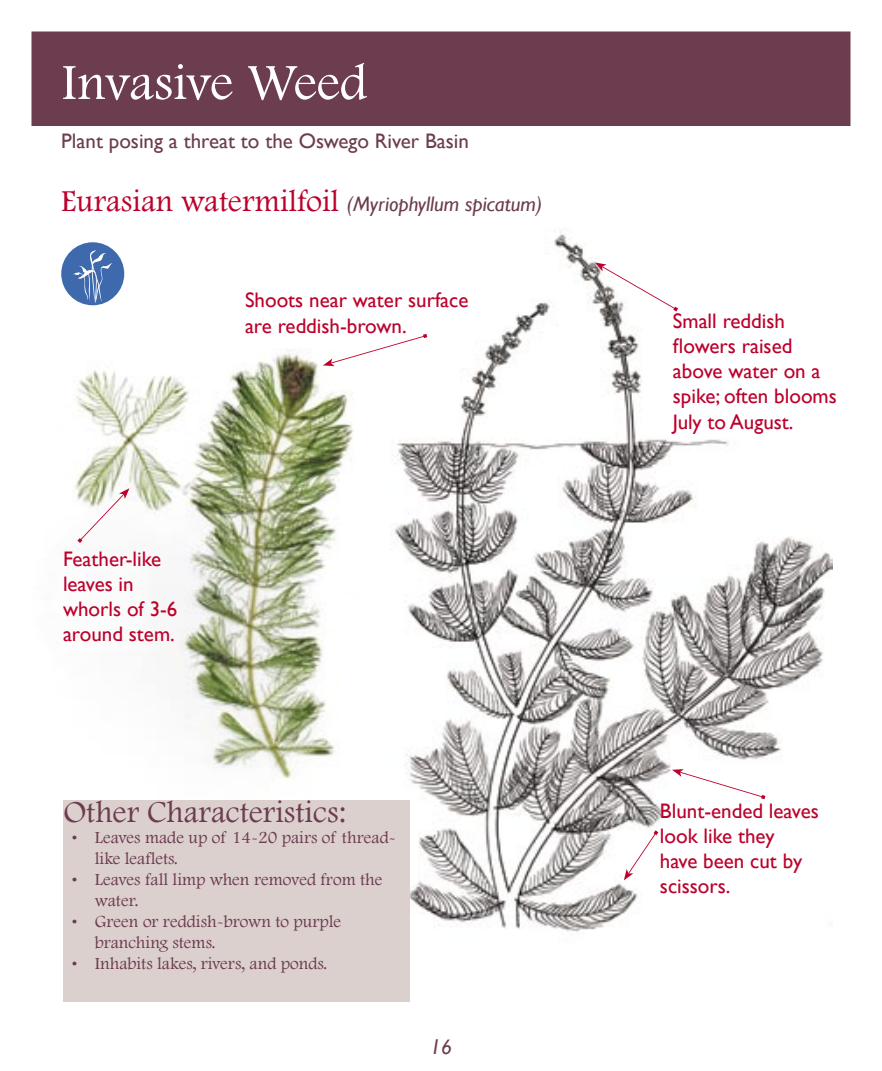
<style>
.page{position:relative;width:882px;height:1071px;background:#fff}
.page>*{position:absolute;margin:0;border:0;box-sizing:border-box;transform-origin:0 0}
.t1{font:52.5px "Footlight MT Light";letter-spacing:-.005em;color:#fff}
.t2{font:31.5px "Footlight MT Light";color:#6c3c4f}
.t3{font:21px/25.2px "Gill Sans";color:#bc002c}
.t4{font:italic 21px "Gill Sans";color:#6c3c4f}
.t5{font:21px "Gill Sans";color:#6c3c4f}
.t6{font:17.5px/21px "Footlight MT Light";color:#6c3c4f}
.s1{font-family:"Footlight MT Light";font-style:normal;font-size:31.5px;color:#bc002c}
</style>
<div class="page">
<img style="left:74px;top:349px;width:280px;height:430px">
<img style="left:394px;top:231px;width:438px;height:701px">
<div style="left:61px;top:242px;width:63px;height:63px;background:#3e69ac;border-radius:50%"></div>
<svg style="left:73px;top:250px;width:40px;height:53px"></svg>
<div style="left:32px;top:32px;width:818px;height:94px;background:#6c3c4f"></div>
<div style="left:63px;top:800px;width:347px;height:202px;background:#dcd0cf"></div>
<svg style="left:672px;top:769px;width:93px;height:30px"></svg>
<svg style="left:624px;top:830px;width:34px;height:50px"></svg>
<svg style="left:323px;top:334px;width:104px;height:32px"></svg>
<svg style="left:77px;top:488px;width:53px;height:55px"></svg>
<svg style="left:595px;top:262px;width:83px;height:50px"></svg>
<h1 class="t1" style="left:61px;top:51px;width:308px">Invasive Weed</h1>
<p class="t5" style="left:61px;top:129px;width:409px">Plant posing a threat to the Oswego River Basin</p>
<p class="t4" style="left:61px;top:192px;width:483px"><span class="s1">Eurasian watermilfoil</span> (Myriophyllum spicatum)</p>
<p class="t3" style="left:245px;top:288px;width:225px">Shoots near water surface are reddish-brown.</p>
<p class="t3" style="left:63px;top:546px;width:116px">Feather-like leaves in whorls of 3-6 around stem.</p>
<h2 class="t2" style="left:63px;top:793px;width:284px">Other Characteristics:</h2>
<p class="t6" style="left:95px;top:827px;width:303px">Leaves made up of 14-20 pairs of thread&shy;like leaflets.<br>Leaves fall limp when removed from the water.<br>Green or reddish-brown to purple branching stems.<br>Inhabits lakes, rivers, and ponds.</p>
<p class="t6" style="left:72px;top:827px;width:6px">•</p>
<p class="t6" style="left:72px;top:869px;width:6px">•</p>
<p class="t6" style="left:72px;top:911px;width:6px">•</p>
<p class="t6" style="left:72px;top:953px;width:6px">•</p>
<p class="t4" style="left:430px;top:1035px;width:23px">16</p>
<p class="t3" style="left:673px;top:308px;width:166px">Small reddish flowers raised above water on a spike; often blooms<br>July to August.</p>
<p class="t3" style="left:660px;top:798px;width:160px">Blunt-ended leaves look like they<br>have been cut by scissors.</p>
</div>
